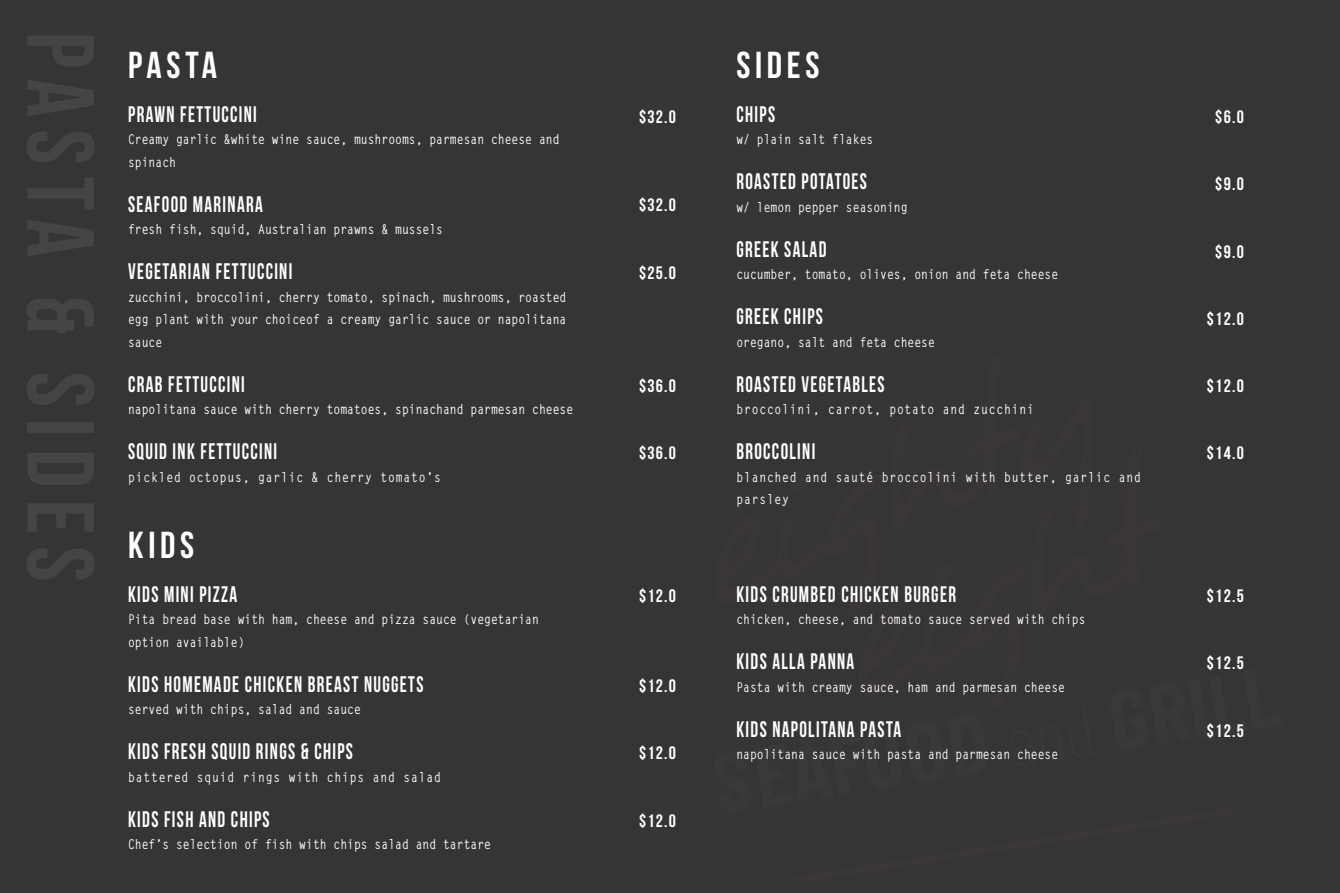
<style>
.page{position:relative;width:1340px;height:893px;background:#fff}
.page>*{position:absolute;margin:0;border:0;box-sizing:border-box;transform-origin:0 0}
.t1{font:700 37.5px "Bebas Neue";letter-spacing:.125em;color:#fff}
.t2{font:700 22.5px "Bebas Neue";letter-spacing:.07em;color:#fff;scale:.85 1}
.t3{font:700 18px "Bebas Neue";letter-spacing:.07em;color:#fff}
.t4{font:700 13.5px/22.5px "Letter Gothic Std";color:#fff;scale:.85 1}
.t5{font:700 13.5px/22.5px "Letter Gothic Std";letter-spacing:.07em;color:#fff;scale:.85 1}
</style>
<div class="page">
<div style="left:0;top:0;width:1339px;height:893px;background:#363536"></div>
<p class="t1" style="left:128px;top:45px;width:91px">PASTA</p>
<p class="t2" style="left:128px;top:101px;width:153px">PRAWN FETTUCCINI</p>
<p class="t4" style="left:128px;top:128px;width:509px">Creamy garlic &amp;white wine sauce, mushrooms, parmesan cheese and spinach</p>
<p class="t2" style="left:128px;top:191px;width:160px">SEAFOOD MARINARA</p>
<p class="t4" style="left:128px;top:218px;width:372px">fresh fish, squid, Australian prawns &amp; mussels</p>
<p class="t2" style="left:128px;top:259px;width:195px">VEGETARIAN FETTUCCINI</p>
<p class="t4" style="left:128px;top:286px;width:517px;text-align:justify">zucchini, broccolini, cherry tomato, spinach, mushrooms, roasted egg plant with your choiceof a creamy garlic sauce or napolitana sauce</p>
<p class="t2" style="left:128px;top:371px;width:139px">CRAB FETTUCCINI</p>
<p class="t4" style="left:128px;top:398px;width:525px">napolitana sauce with cherry tomatoes, spinachand parmesan cheese</p>
<p class="t2" style="left:128px;top:439px;width:177px">SQUID INK FETTUCCINI</p>
<p class="t5" style="left:128px;top:466px;width:369px">pickled octopus, garlic &amp; cherry tomato’s</p>
<p class="t1" style="left:128px;top:525px;width:68px">KIDS</p>
<p class="t2" style="left:128px;top:582px;width:130px">KIDS MINI PIZZA</p>
<p class="t4" style="left:128px;top:608px;width:485px">Pita bread base with ham, cheese and pizza sauce (vegetarian option available)</p>
<p class="t2" style="left:128px;top:672px;width:349px">KIDS HOMEMADE CHICKEN BREAST NUGGETS</p>
<p class="t4" style="left:128px;top:698px;width:275px">served with chips, salad and sauce</p>
<p class="t2" style="left:128px;top:739px;width:266px">KIDS FRESH SQUID RINGS &amp; CHIPS</p>
<p class="t5" style="left:128px;top:766px;width:369px">battered squid rings with chips and salad</p>
<p class="t2" style="left:128px;top:807px;width:168px">KIDS FISH AND CHIPS</p>
<p class="t4" style="left:128px;top:833px;width:428px">Chef’s selection of fish with chips salad and tartare</p>
<p class="t3" style="left:639px;top:107px;width:38px">$32.0</p>
<p class="t3" style="left:639px;top:195px;width:38px">$32.0</p>
<p class="t3" style="left:639px;top:263px;width:38px">$25.0</p>
<p class="t3" style="left:639px;top:376px;width:38px">$36.0</p>
<p class="t3" style="left:639px;top:443px;width:38px">$36.0</p>
<p class="t3" style="left:639px;top:586px;width:38px">$12.0</p>
<p class="t3" style="left:639px;top:676px;width:38px">$12.0</p>
<p class="t3" style="left:639px;top:743px;width:38px">$12.0</p>
<p class="t3" style="left:639px;top:811px;width:38px">$12.0</p>
<p class="t1" style="left:736px;top:45px;width:85px">SIDES</p>
<p class="t2" style="left:736px;top:101px;width:47px">CHIPS</p>
<p class="t4" style="left:736px;top:128px;width:163px">w/ plain salt flakes</p>
<p class="t2" style="left:736px;top:169px;width:155px">ROASTED POTATOES</p>
<p class="t4" style="left:736px;top:196px;width:203px">w/ lemon pepper seasoning</p>
<p class="t2" style="left:736px;top:236px;width:107px">GREEK SALAD</p>
<p class="t4" style="left:736px;top:263px;width:380px">cucumber, tomato, olives, onion and feta cheese</p>
<p class="t2" style="left:736px;top:304px;width:103px">GREEK CHIPS</p>
<p class="t4" style="left:736px;top:331px;width:235px">oregano, salt and feta cheese</p>
<p class="t2" style="left:736px;top:371px;width:176px">ROASTED VEGETABLES</p>
<p class="t5" style="left:736px;top:398px;width:351px">broccolini, carrot, potato and zucchini</p>
<p class="t2" style="left:736px;top:439px;width:94px">BROCCOLINI</p>
<p class="t5" style="left:736px;top:466px;width:477px">blanched and sauté broccolini with butter, garlic and parsley</p>
<p class="t2" style="left:736px;top:582px;width:260px">KIDS CRUMBED CHICKEN BURGER</p>
<p class="t4" style="left:736px;top:608px;width:412px">chicken, cheese, and tomato sauce served with chips</p>
<p class="t2" style="left:736px;top:649px;width:140px">KIDS ALLA PANNA</p>
<p class="t4" style="left:736px;top:676px;width:388px">Pasta with creamy sauce, ham and parmesan cheese</p>
<p class="t2" style="left:736px;top:717px;width:195px">KIDS NAPOLITANA PASTA</p>
<p class="t4" style="left:736px;top:743px;width:380px">napolitana sauce with pasta and parmesan cheese</p>
<p class="t3" style="left:1215px;top:107px;width:30px">$6.0</p>
<p class="t3" style="left:1215px;top:174px;width:30px">$9.0</p>
<p class="t3" style="left:1215px;top:242px;width:30px">$9.0</p>
<p class="t3" style="left:1206px;top:309px;width:38px">$12.0</p>
<p class="t3" style="left:1206px;top:376px;width:38px">$12.0</p>
<p class="t3" style="left:1206px;top:443px;width:38px">$14.0</p>
<p class="t3" style="left:1206px;top:586px;width:38px">$12.5</p>
<p class="t3" style="left:1206px;top:653px;width:38px">$12.5</p>
<p class="t3" style="left:1206px;top:721px;width:38px">$12.5</p>
</div>
